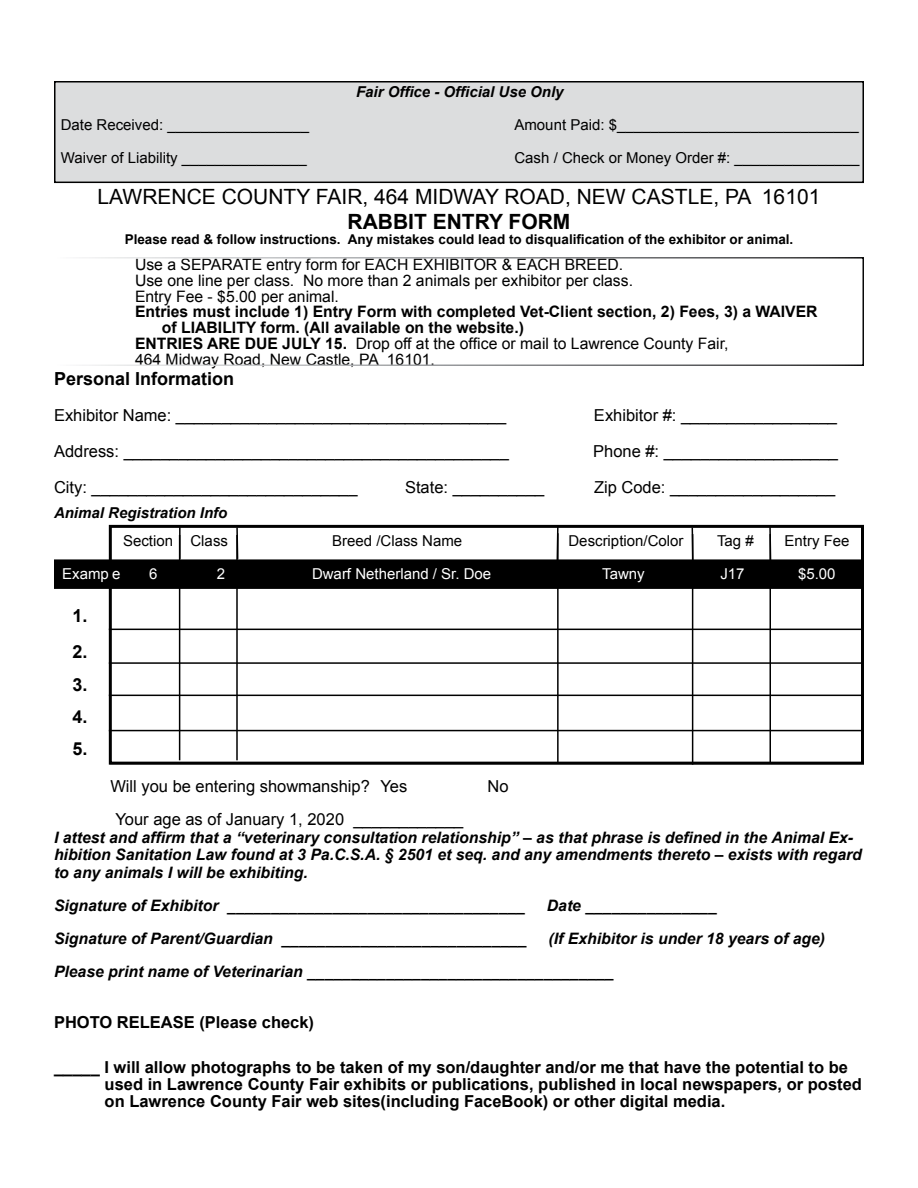
<style>
.page{position:relative;width:918px;height:1188px;background:#fff}
.page>*{position:absolute;margin:0;border:0;box-sizing:border-box;transform-origin:0 0}
.t1{font:21px "Arial";color:#000}
.t2{font:700 21px "Arial";color:#000}
.t3{font:700 18px/32.4px "Arial";color:#000}
.t4{font:16.5px "Arial";color:#000}
.t5{font:700 16.5px/17.2px "Arial";color:#000}
.t6{font:italic 700 15.75px/17.7px "Arial";color:#000}
.t7{font:15.75px/15.8px "Arial";color:#000}
.t8{font:700 15.75px "Arial";color:#000}
.t9{font:15px "Arial";color:#000}
.t10{font:italic 700 15px "Arial";color:#000}
.t11{font:15px "Arial";color:#fff}
.t12{font:700 13.5px "Arial";color:#000}
.s1{font-weight:700}
</style>
<div class="page">
<div style="left:55px;top:560px;width:808px;height:28px;background:#000"></div>
<div style="left:54px;top:559px;width:810px;height:30px;border:2px solid #000"></div>
<div style="left:52px;top:257px;width:812px;height:109px;border:2px solid #fff"></div>
<hr style="left:109px;top:629px;width:755px;height:1px;background:#000">
<hr style="left:109px;top:662px;width:755px;height:2px;background:#000">
<hr style="left:109px;top:695px;width:755px;height:1px;background:#000">
<hr style="left:109px;top:730px;width:755px;height:1px;background:#000">
<hr style="left:179px;top:535px;width:1px;height:225px;background:#000">
<hr style="left:236px;top:535px;width:2px;height:225px;background:#000">
<hr style="left:770px;top:534px;width:1px;height:228px;background:#000">
<hr style="left:692px;top:534px;width:1px;height:231px;background:#000">
<hr style="left:557px;top:533px;width:2px;height:229px;background:#000">
<div style="left:109px;top:525px;width:755px;height:240px;border:3px solid #000"></div>
<hr style="left:179px;top:527px;width:2px;height:32px;background:#000">
<svg style="left:236px;top:526px;width:3px;height:34px"></svg>
<svg style="left:556px;top:526px;width:3px;height:36px"></svg>
<svg style="left:691px;top:526px;width:3px;height:36px"></svg>
<svg style="left:769px;top:526px;width:3px;height:36px"></svg>
<div style="left:55px;top:82px;width:808px;height:100px;background:#dcddde"></div>
<div style="left:54px;top:81px;width:810px;height:102px;border:2px solid #000"></div>
<p class="t10" style="left:356px;top:82px;width:209px">Fair Office - Official Use Only</p>
<p class="t9" style="left:61px;top:115px;width:250px">Date Received: _________________</p>
<p class="t9" style="left:514px;top:115px;width:346px">Amount Paid: $_____________________________</p>
<p class="t9" style="left:61px;top:148px;width:248px">Waiver of Liability _______________</p>
<p class="t9" style="left:514px;top:148px;width:347px">Cash / Check or Money Order #: _______________</p>
<h1 class="t1" style="left:98px;top:183px;width:724px">LAWRENCE COUNTY FAIR, 464 MIDWAY ROAD, NEW CASTLE, PA 16101</h1>
<h1 class="t2" style="left:348px;top:208px;width:224px">RABBIT ENTRY FORM</h1>
<p class="t12" style="left:125px;top:230px;width:670px">Please read &amp; follow instructions. Any mistakes could lead to disqualification of the exhibitor or animal.</p>
<p class="t7" style="left:135px;top:257px;width:500px">Use a SEPARATE entry form for EACH EXHIBITOR &amp; EACH BREED.<br>Use one line per class. No more than 2 animals per exhibitor per class.<br>Entry Fee - $5.00 per animal.</p>
<p class="t8" style="left:135px;top:301px;width:684px">Entries must include 1) Entry Form with completed Vet-Client section, 2) Fees, 3) a WAIVER</p>
<p class="t8" style="left:162px;top:317px;width:364px">of LIABILITY form. (All available on the website.)</p>
<p class="t7" style="left:135px;top:336px;width:595px"><span class="s1">ENTRIES ARE DUE JULY 15.</span> Drop off at the office or mail to Lawrence County Fair,</p>
<p class="t7" style="left:135px;top:351px;width:301px">464 Midway Road, New Castle, PA 16101.</p>
<p class="t3" style="left:54px;top:363px;width:182px">Personal Information</p>
<p class="t4" style="left:54px;top:404px;width:454px">Exhibitor Name: ____________________________________</p>
<p class="t4" style="left:594px;top:404px;width:245px">Exhibitor #: _________________</p>
<p class="t4" style="left:54px;top:440px;width:457px">Address: __________________________________________</p>
<p class="t4" style="left:593px;top:440px;width:246px">Phone #: ___________________</p>
<p class="t4" style="left:54px;top:476px;width:305px">City: _____________________________</p>
<p class="t4" style="left:405px;top:476px;width:141px">State: __________</p>
<p class="t4" style="left:594px;top:476px;width:243px">Zip Code: __________________</p>
<p class="t10" style="left:54px;top:503px;width:175px">Animal Registration Info</p>
<p class="t9" style="left:123px;top:531px;width:106px">Section Class</p>
<p class="t9" style="left:332px;top:531px;width:132px">Breed /Class Name</p>
<p class="t9" style="left:568px;top:531px;width:117px">Description/Color</p>
<p class="t9" style="left:717px;top:531px;width:38px">Tag #</p>
<p class="t9" style="left:784px;top:531px;width:67px">Entry Fee</p>
<p class="t11" style="left:62px;top:564px;width:60px">Example</p>
<p class="t11" style="left:149px;top:564px;width:10px">6</p>
<p class="t11" style="left:217px;top:564px;width:10px">2</p>
<p class="t11" style="left:312px;top:564px;width:181px">Dwarf Netherland / Sr. Doe</p>
<p class="t11" style="left:602px;top:564px;width:44px">Tawny</p>
<p class="t11" style="left:720px;top:564px;width:26px">J17</p>
<p class="t11" style="left:798px;top:564px;width:39px">$5.00</p>
<p class="t3" style="left:73px;top:598px;width:17px;line-height:36px">1.<br>2.</p>
<p class="t3" style="left:73px;top:669px;width:17px;text-align:justify">3.<br>4.<br>5.</p>
<p class="t4" style="left:110px;top:775px;width:298px">Will you be entering showmanship? Yes</p>
<p class="t4" style="left:487px;top:775px;width:23px">No</p>
<p class="t4" style="left:115px;top:808px;width:349px">Your age as of January 1, 2020 ____________</p>
<p class="t6" style="left:54px;top:829px;width:809px">I attest and affirm that a “veterinary consultation relationship” – as that phrase is defined in the Animal Ex&shy;hibition Sanitation Law found at 3 Pa.C.S.A. § 2501 et seq. and any amendments thereto – exists with regard to any animals I will be exhibiting.</p>
<p class="t6" style="left:54px;top:897px;width:473px">Signature of Exhibitor __________________________________</p>
<p class="t6" style="left:547px;top:897px;width:171px">Date _______________</p>
<p class="t6" style="left:54px;top:930px;width:474px">Signature of Parent/Guardian ____________________________</p>
<p class="t6" style="left:54px;top:922px;width:773px;line-height:33px;text-indent:495px">(If Exhibitor is under 18 years of age)<br>Please print name of Veterinarian ___________________________________</p>
<p class="t5" style="left:54px;top:1014px;width:262px">PHOTO RELEASE (Please check)</p>
<p class="t5" style="left:105px;top:1059px;width:759px;text-indent:-51px">_____ I will allow photographs to be taken of my son/daughter and/or me that have the potential to be used in Lawrence County Fair exhibits or publications, published in local newspapers, or posted on Lawrence County Fair web sites(including FaceBook) or other digital media.</p>
</div>
